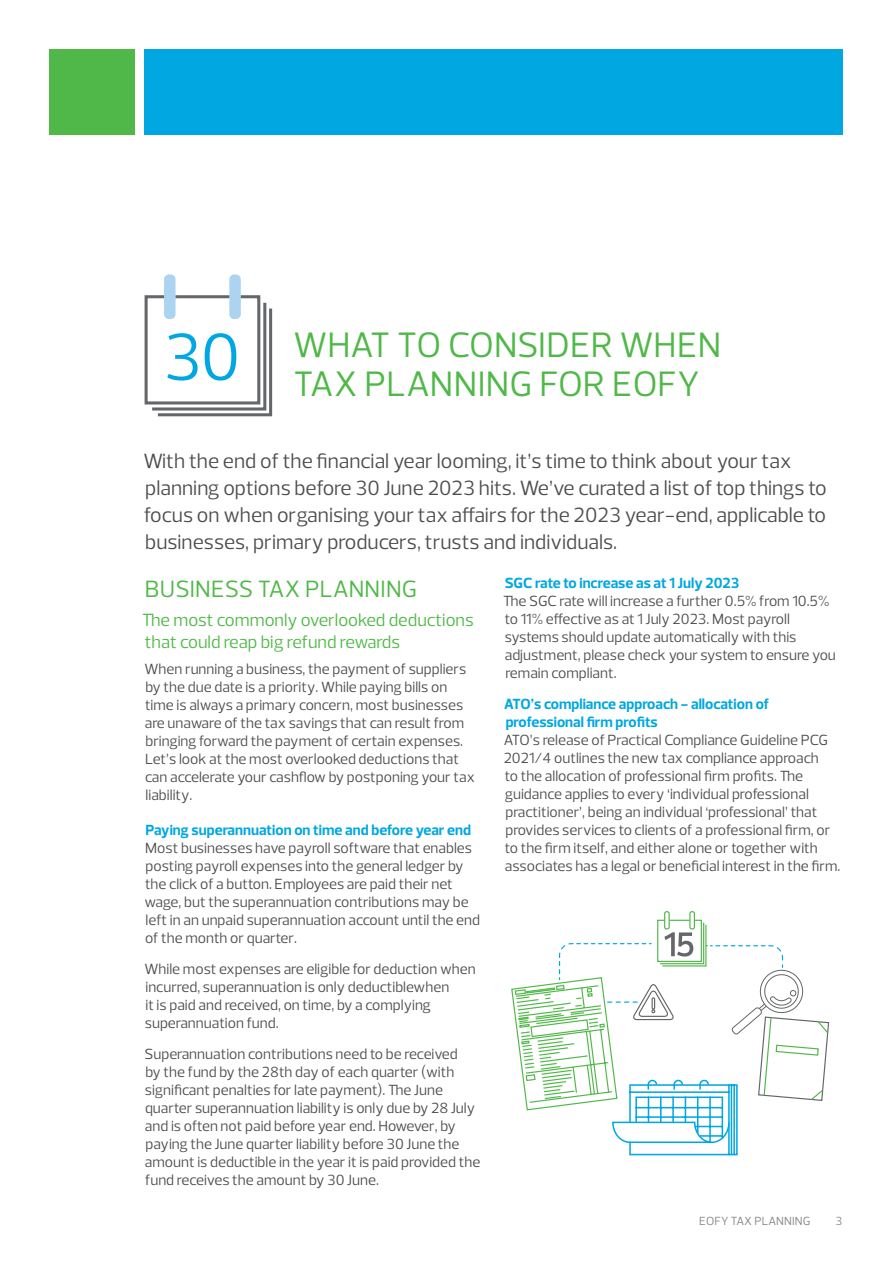
<style>
.page{position:relative;width:893px;height:1263px;background:#fff}
.page>*{position:absolute;margin:0;border:0;box-sizing:border-box;transform-origin:0 0}
.t1{font:36px/39px "Prelo";color:#50b848}
.t2{font:24px "Prelo";letter-spacing:.015em;color:#50b848}
.t3{font:21px/27px "Prelo";color:#4d4d4f}
.t4{font:18px/21.6px "Prelo";color:#50b848}
.t5{font:15px/18px "Prelo";color:#4d4d4f}
.t6{font:700 15px/18px "Prelo";color:#00a7e1}
.t7{font:12px "Prelo";letter-spacing:.015em;color:#848688}
</style>
<div class="page">
<div style="left:145px;top:50px;width:698px;height:85px;background:#00a7e1"></div>
<div style="left:50px;top:50px;width:85px;height:85px;background:#50b848"></div>
<div style="left:164px;top:274px;width:12px;height:45px;background:#acd4f1;border-radius:5px"></div>
<div style="left:229px;top:274px;width:12px;height:45px;background:#acd4f1;border-radius:5px"></div>
<svg style="left:144px;top:294px;width:129px;height:123px"></svg>
<div style="left:664px;top:911px;width:6px;height:18px;border:1px solid #50b848;border-radius:2px"></div>
<div style="left:689px;top:911px;width:6px;height:18px;border:1px solid #50b848;border-radius:2px"></div>
<svg style="left:511px;top:919px;width:319px;height:237px"></svg>
<h1 class="t1" style="left:163px;top:325px;width:559px;text-indent:130px">WHAT TO CONSIDER WHEN<br><sup>30</sup> TAX PLANNING FOR EOFY</h1>
<p class="t3" style="left:143px;top:447px;width:685px">With the end of the financial year looming, it’s time to think about your tax planning options before 30 June 2023 hits. We’ve curated a list of top things to focus on when organising your tax affairs for the 2023 year-end, applicable to businesses, primary producers, trusts and individuals.</p>
<h2 class="t2" style="left:145px;top:574px;width:274px">BUSINESS TAX PLANNING</h2>
<p class="t4" style="left:142px;top:609px;width:333px">The most commonly overlooked deductions that could reap big refund rewards</p>
<p class="t5" style="left:144px;top:660px;width:332px">When running a business, the payment of suppliers by the due date is a priority. While paying bills on time is always a primary concern, most businesses are unaware of the tax savings that can result from bringing forward the payment of certain expenses.<br>Let’s look at the most overlooked deductions that can accelerate your cashflow by postponing your tax liability.</p>
<p class="t6" style="left:146px;top:821px;width:327px">Paying superannuation on time and before year end</p>
<p class="t5" style="left:145px;top:839px;width:337px">Most businesses have payroll software that enables posting payroll expenses into the general ledger by the click of a button. Employees are paid their net wage, but the superannuation contributions may be left in an unpaid superannuation account until the end of the month or quarter.</p>
<p class="t5" style="left:144px;top:960px;width:333px">While most expenses are eligible for deduction when incurred, superannuation is only deductiblewhen<br>it is paid and received, on time, by a complying superannuation fund.</p>
<p class="t5" style="left:144px;top:1045px;width:337px">Superannuation contributions need to be received<br>by the fund by the 28th day of each quarter (with significant penalties for late payment). The June quarter superannuation liability is only due by 28 July and is often not paid before year end. However, by paying the June quarter liability before 30 June the amount is deductible in the year it is paid provided the fund receives the amount by 30 June.</p>
<p class="t6" style="left:505px;top:574px;width:236px">SGC rate to increase as at 1 July 2023</p>
<p class="t5" style="left:503px;top:592px;width:334px">The SGC rate will increase a further 0.5% from 10.5% to 11% effective as at 1 July 2023. Most payroll systems should update automatically with this adjustment, please check your system to ensure you remain compliant.</p>
<p class="t6" style="left:504px;top:695px;width:266px">ATO’s compliance approach - allocation of professional firm profits</p>
<p class="t5" style="left:504px;top:731px;width:338px">ATO’s release of Practical Compliance Guideline PCG 2021/4 outlines the new tax compliance approach<br>to the allocation of professional firm profits. The guidance applies to every ‘individual professional practitioner’, being an individual ‘professional’ that provides services to clients of a professional firm, or to the firm itself, and either alone or together with associates has a legal or beneficial interest in the firm.</p>
<p class="t7" style="left:699px;top:1214px;width:113px">EOFY TAX PLANNING</p>
<p class="t7" style="left:835px;top:1213px;width:8px">3</p>
</div>
